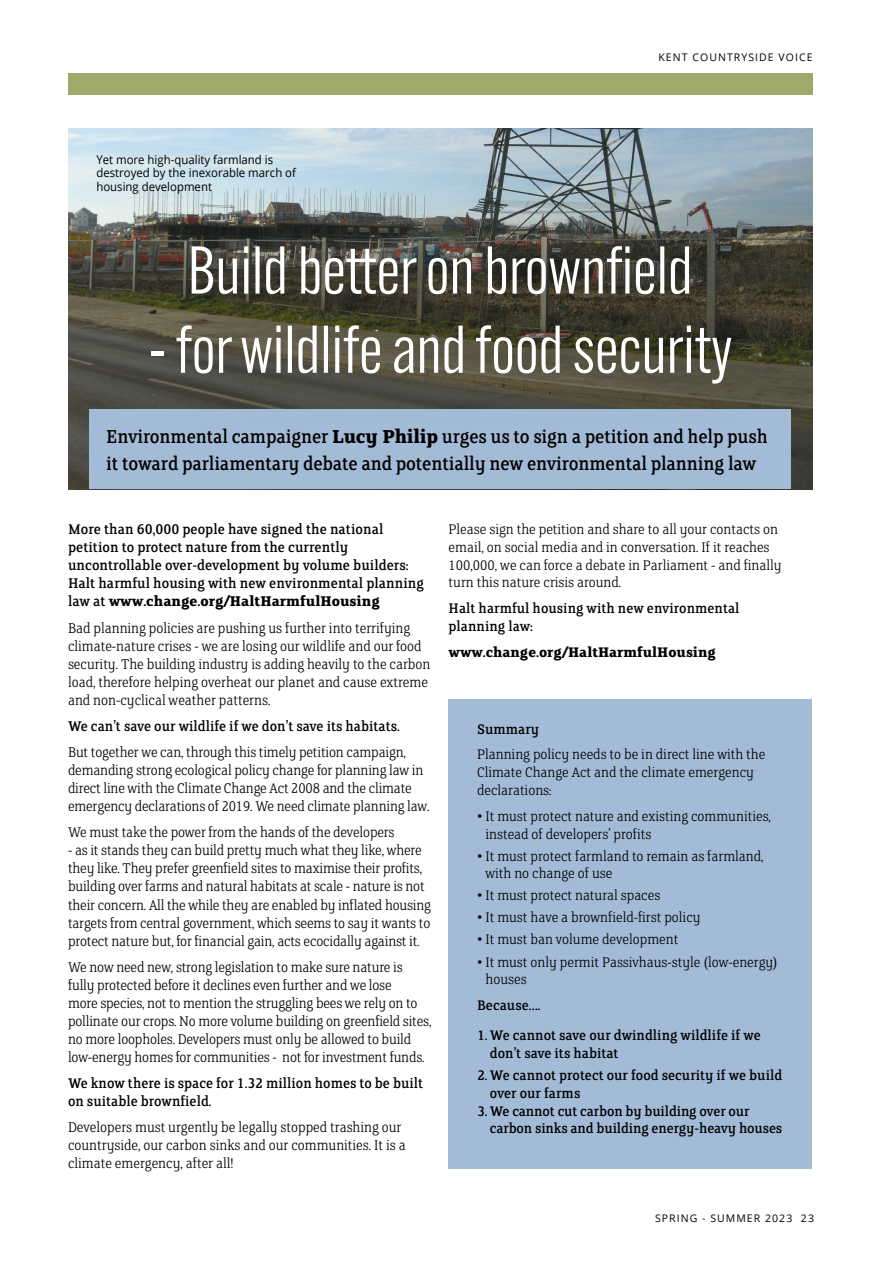
<style>
.page{position:relative;width:893px;height:1263px;background:#fff}
.page>*{position:absolute;margin:0;border:0;box-sizing:border-box;transform-origin:0 0}
.t1{font:66px "Alternate Gothic ATF";color:#fff}
.t2{font:21px/27px "FS Clerkenwell";letter-spacing:-.01em;color:#000}
.t3{font:300 15.75px/18px "FS Clerkenwell";letter-spacing:-.01em;color:#000}
.t4{font:15.75px/18px "FS Clerkenwell";color:#000}
.t5{font:300 15.6px/17.9px "FS Clerkenwell";color:#000}
.t6{font:15.6px/17.9px "FS Clerkenwell";color:#000}
.t7{font:700 15.6px "FS Clerkenwell";color:#000}
.t8{font:12px/13.5px "Open Sans";color:#000;scale:.95 1}
.t9{font:10.5px "Open Sans";letter-spacing:.1em;color:#000}
.s1{font-weight:700}
</style>
<div class="page">
<div style="left:68px;top:73px;width:744px;height:21px;background:#9daa6c"></div>
<img style="left:68px;top:129px;width:744px;height:360px">
<div style="left:89px;top:410px;width:702px;height:79px;background:#a3bbd6"></div>
<div style="left:449px;top:699px;width:363px;height:469px;background:#a3bbd6"></div>
<div style="left:107px;top:196px;width:674px;height:235px;background:#000;opacity:.4"></div>
<p class="t8" style="left:96px;top:152px;width:212px">Yet more high-quality farmland is destroyed by the inexorable march of housing development</p>
<p class="t9" style="left:658px;top:50px;width:156px">KENT COUNTRYSIDE VOICE</p>
<h1 class="t1" style="left:188px;top:230px;width:507px">Build better on brownfield</h1>
<h1 class="t1" style="left:149px;top:310px;width:585px">- for wildlife and food security</h1>
<h2 class="t2" style="left:106px;top:424px;width:663px">Environmental campaigner <span class="s1">Lucy Philip</span> urges us to sign a petition and help push it toward parliamentary debate and potentially new environmental planning law</h2>
<p class="t4" style="left:68px;top:521px;width:357px">More than 60,000 people have signed the national petition to protect nature from the currently uncontrollable over-development by volume builders:<br>Halt harmful housing with new environmental planning law at <span class="s1">www.change.org/HaltHarmfulHousing</span></p>
<p class="t3" style="left:68px;top:619px;width:364px">Bad planning policies are pushing us further into terrifying climate-nature crises - we are losing our wildlife and our food security. The building industry is adding heavily to the carbon load, therefore helping overheat our planet and cause extreme and non-cyclical weather patterns.</p>
<p class="t4" style="left:68px;top:718px;width:333px">We can’t save our wildlife if we don’t save its habitats.</p>
<p class="t3" style="left:68px;top:744px;width:363px">But together we can, through this timely petition campaign, demanding strong ecological policy change for planning law in direct line with the Climate Change Act 2008 and the climate emergency declarations of 2019. We need climate planning law.</p>
<p class="t3" style="left:68px;top:824px;width:328px">We must take the power from the hands of the developers</p>
<p class="t3" style="left:68px;top:842px;width:365px">- as it stands they can build pretty much what they like, where they like. They prefer greenfield sites to maximise their profits, building over farms and natural habitats at scale - nature is not their concern. All the while they are enabled by inflated housing targets from central government, which seems to say it wants to protect nature but, for financial gain, acts ecocidally against it.</p>
<p class="t3" style="left:68px;top:959px;width:365px">We now need new, strong legislation to make sure nature is fully protected before it declines even further and we lose<br>more species, not to mention the struggling bees we rely on to pollinate our crops. No more volume building on greenfield sites, no more loopholes. Developers must only be allowed to build low-energy homes for communities - not for investment funds.</p>
<p class="t4" style="left:68px;top:1075px;width:357px">We know there is space for 1.32 million homes to be built on suitable brownfield.</p>
<p class="t3" style="left:68px;top:1119px;width:339px">Developers must urgently be legally stopped trashing our countryside, our carbon sinks and our communities. It is a</p>
<p class="t5" style="left:68px;top:1155px;width:167px">climate emergency, after all!</p>
<p class="t5" style="left:449px;top:521px;width:335px">Please sign the petition and share to all your contacts on email, on social media and in conversation. If it reaches 100,000, we can force a debate in Parliament - and finally turn this nature crisis around.</p>
<p class="t6" style="left:449px;top:600px;width:292px">Halt harmful housing with new environmental planning law:</p>
<p class="t7" style="left:449px;top:644px;width:269px">www.change.org/HaltHarmfulHousing</p>
<p class="t6" style="left:477px;top:721px;width:64px">Summary</p>
<p class="t5" style="left:477px;top:746px;width:290px">Planning policy needs to be in direct line with the<br>Climate Change Act and the climate emergency declarations:</p>
<p class="t5" style="left:485px;top:808px;width:287px;text-indent:-8px">• It must protect nature and existing communities, instead of developers’ profits</p>
<p class="t5" style="left:485px;top:848px;width:280px;text-indent:-8px">• It must protect farmland to remain as farmland, with no change of use</p>
<p class="t5" style="left:477px;top:887px;width:185px">• It must protect natural spaces</p>
<p class="t5" style="left:477px;top:909px;width:225px">• It must have a brownfield-first policy</p>
<p class="t5" style="left:477px;top:931px;width:203px">• It must ban volume development</p>
<p class="t5" style="left:485px;top:954px;width:294px;text-indent:-8px">• It must only permit Passivhaus-style (low-energy) houses</p>
<p class="t6" style="left:477px;top:997px;width:65px">Because….</p>
<p class="t6" style="left:490px;top:1027px;width:272px;text-indent:-13px">1. We cannot save our dwindling wildlife if we don’t save its habitat</p>
<p class="t6" style="left:490px;top:1067px;width:294px;text-indent:-13px">2. We cannot protect our food security if we build over our farms</p>
<p class="t6" style="left:490px;top:1102px;width:294px;text-indent:-13px">3. We cannot cut carbon by building over our carbon sinks and building energy-heavy houses</p>
<p class="t9" style="left:655px;top:1211px;width:160px">SPRING - SUMMER 2023 23</p>
</div>
